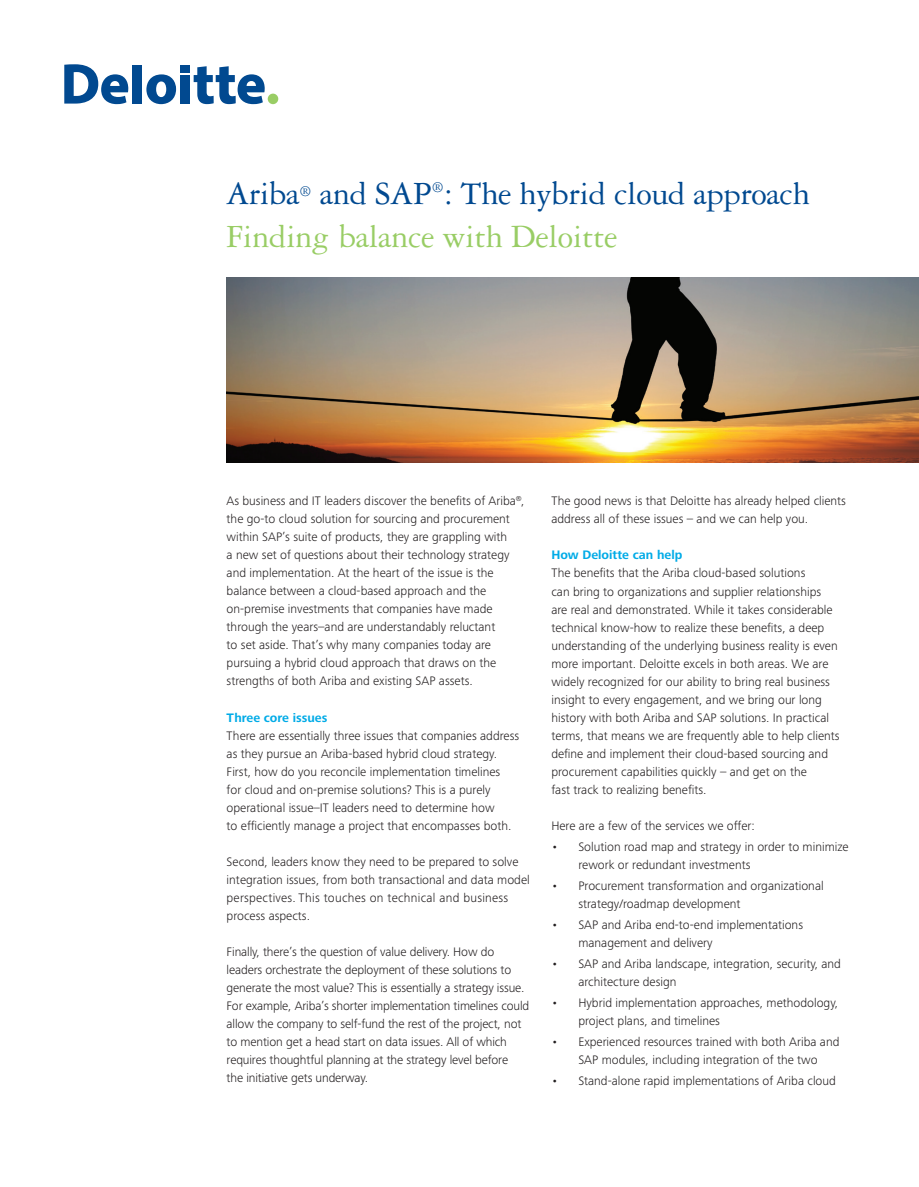
<style>
.page{position:relative;width:919px;height:1187px;background:#fff}
.page>*{position:absolute;margin:0;border:0;box-sizing:border-box;transform-origin:0 0}
.t1{font:34.5px/43.5px "Garamond Three";letter-spacing:-.01em;color:#014990}
.t2{font:300 12.75px/18px "Frutiger Next Pro";color:#231f20}
.t3{font:700 12.75px "Frutiger Next Pro";color:#00abe7}
.s1{color:#99cd65}
</style>
<div class="page">
<div style="left:133px;top:65px;width:9px;height:38px;background:#014990"></div>
<svg style="left:146px;top:74px;width:30px;height:30px"></svg>
<div style="left:180px;top:75px;width:10px;height:28px;background:#014990"></div>
<div style="left:180px;top:65px;width:10px;height:7px;background:#014990"></div>
<svg style="left:194px;top:66px;width:71px;height:38px"></svg>
<div style="left:268px;top:94px;width:10px;height:10px;background:#99cd65;border-radius:50%"></div>
<svg style="left:64px;top:64px;width:64px;height:40px"></svg>
<img style="left:226px;top:277px;width:692px;height:186px">
<h1 class="t1" style="left:226px;top:171px;width:585px">Ariba<sup>®</sup> and SAP<sup>®</sup>: The hybrid cloud approach<br><span class="s1">Finding balance with Deloitte</span></h1>
<p class="t2" style="left:227px;top:492px;width:299px">As business and IT leaders discover the benefits of Ariba<sup>®</sup>, the go-to cloud solution for sourcing and procurement within SAP’s suite of products, they are grappling with<br>a new set of questions about their technology strategy and implementation. At the heart of the issue is the balance between a cloud-based approach and the on-premise investments that companies have made through the years–and are understandably reluctant<br>to set aside. That’s why many companies today are pursuing a hybrid cloud approach that draws on the strengths of both Ariba and existing SAP assets.</p>
<p class="t3" style="left:227px;top:710px;width:102px">Three core issues</p>
<p class="t2" style="left:227px;top:726px;width:294px">There are essentially three issues that companies address as they pursue an Ariba-based hybrid cloud strategy.<br>First, how do you reconcile implementation timelines<br>for cloud and on-premise solutions? This is a purely operational issue–IT leaders need to determine how<br>to efficiently manage a project that encompasses both.</p>
<p class="t2" style="left:227px;top:852px;width:304px">Second, leaders know they need to be prepared to solve integration issues, from both transactional and data model perspectives. This touches on technical and business process aspects.</p>
<p class="t2" style="left:227px;top:942px;width:304px">Finally, there’s the question of value delivery. How do leaders orchestrate the deployment of these solutions to generate the most value? This is essentially a strategy issue.<br>For example, Ariba’s shorter implementation timelines could allow the company to self-fund the rest of the project, not to mention get a head start on data issues. All of which requires thoughtful planning at the strategy level before<br>the initiative gets underway.</p>
<p class="t2" style="left:551px;top:492px;width:296px">The good news is that Deloitte has already helped clients address all of these issues – and we can help you.</p>
<p class="t3" style="left:551px;top:548px;width:132px">How Deloitte can help</p>
<p class="t2" style="left:551px;top:564px;width:290px">The benefits that the Ariba cloud-based solutions<br>can bring to organizations and supplier relationships are real and demonstrated. While it takes considerable technical know-how to realize these benefits, a deep understanding of the underlying business reality is even more important. Deloitte excels in both areas. We are widely recognized for our ability to bring real business insight to every engagement, and we bring our long history with both Ariba and SAP solutions. In practical terms, that means we are frequently able to help clients define and implement their cloud-based sourcing and procurement capabilities quickly – and get on the<br>fast track to realizing benefits.</p>
<p class="t2" style="left:551px;top:816px;width:205px">Here are a few of the services we offer:</p>
<p class="t2" style="left:578px;top:837px;width:272px;text-indent:-27px">• Solution road map and strategy in order to minimize rework or redundant investments</p>
<p class="t2" style="left:578px;top:876px;width:247px;text-indent:-27px">• Procurement transformation and organizational strategy/roadmap development</p>
<p class="t2" style="left:578px;top:915px;width:226px;text-indent:-27px">• SAP and Ariba end-to-end implementations management and delivery</p>
<p class="t2" style="left:578px;top:954px;width:264px;text-indent:-27px">• SAP and Ariba landscape, integration, security, and architecture design</p>
<p class="t2" style="left:578px;top:993px;width:261px;text-indent:-27px">• Hybrid implementation approaches, methodology, project plans, and timelines</p>
<p class="t2" style="left:551px;top:1032px;width:289px;text-align:center">• Experienced resources trained with both Ariba and<br>SAP modules, including integration of the two</p>
<p class="t2" style="left:551px;top:1071px;width:286px">• Stand-alone rapid implementations of Ariba cloud</p>
</div>
